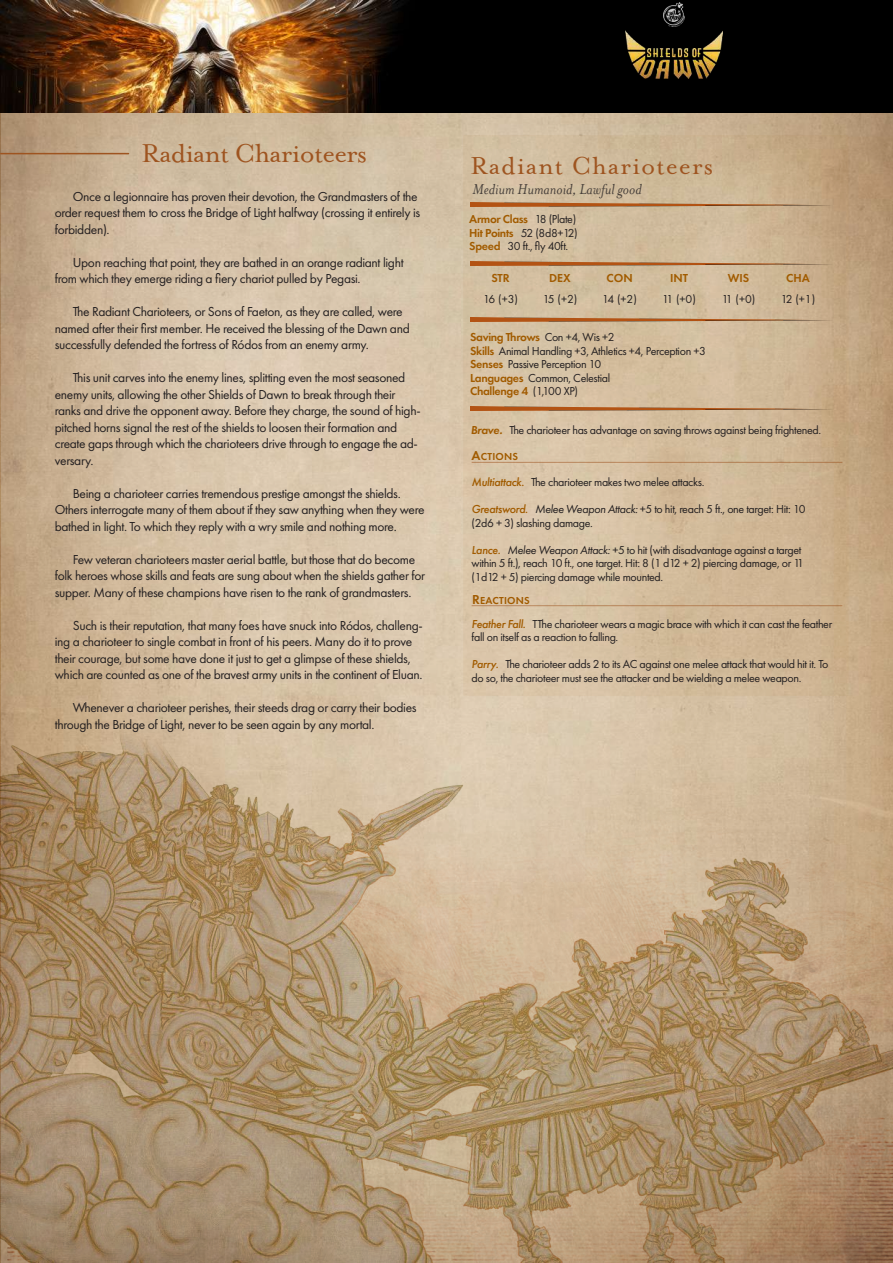
<style>
.page{position:relative;width:893px;height:1263px;background:#fff}
.page>*{position:absolute;margin:0;border:0;box-sizing:border-box;transform-origin:0 0}
.t1{font:30px "Mrs Eaves Roman";letter-spacing:-.025em;color:#9e5420}
.t2{font:28.5px "Mrs Eaves Roman";letter-spacing:.03em;color:#9e5420}
.t3{font:italic 16.5px "Mrs Eaves OT";color:#231f20}
.t4{font:13.5px/16.5px "Futura PT";letter-spacing:-.025em;color:#231f20}
.t5{font:12px/13.5px "Futura PT";letter-spacing:-.03em;color:#231f20}
.t6{font:600 12px "Futura PT";color:#a15b00}
.t7{font:600 10.5px "Futura PT";letter-spacing:.02em;color:#a15b00}
.s1{font-weight:600;color:#a15b00}
.s2{font-weight:600;font-style:italic;color:#a15b00}
.s3{font-size:13.5px}
.s4{font-weight:500;font-style:italic;color:#a15b00}
.s5{font-style:italic}
</style>
<div class="page">
<img style="left:0;top:113px;width:893px;height:594px">
<img style="left:0;top:0;width:893px;height:113px">
<img style="left:663px;top:2px;width:21px;height:25px">
<img style="left:625px;top:30px;width:98px;height:49px">
<hr style="left:1px;top:153px;width:128px;height:1px;background:#9e5420">
<svg style="left:463px;top:135px;width:385px;height:561px;fill:#d2bd9e"></svg>
<hr style="left:472px;top:462px;width:370px;height:1px;background:#9e5420">
<img style="left:470px;top:202px;width:362px;height:4px">
<img style="left:470px;top:317px;width:362px;height:4px">
<img style="left:470px;top:262px;width:362px;height:3px">
<img style="left:470px;top:407px;width:362px;height:3px">
<hr style="left:472px;top:605px;width:370px;height:1px;background:#9e5420">
<img style="left:0;top:707px;width:893px;height:556px">
<h1 class="t1" style="left:142px;top:137px;width:227px">Radiant Charioteers</h1>
<p class="t4" style="left:55px;top:188px;width:367px;text-indent:18px">Once a legionnaire has proven their devotion, the Grandmasters of the order request them to cross the Bridge of Light halfway (crossing it entirely is forbidden).</p>
<p class="t4" style="left:55px;top:254px;width:350px;text-indent:18px">Upon reaching that point, they are bathed in an orange radiant light from which they emerge riding a fiery chariot pulled by Pegasi.</p>
<p class="t4" style="left:55px;top:303px;width:357px;text-indent:18px">The Radiant Charioteers, or Sons of Faeton, as they are called, were named after their first member. He received the blessing of the Dawn and successfully defended the fortress of Ródos from an enemy army.</p>
<p class="t4" style="left:55px;top:369px;width:367px;text-indent:18px">This unit carves into the enemy lines, splitting even the most seasoned enemy units, allowing the other Shields of Dawn to break through their ranks and drive the opponent away. Before they charge, the sound of high&shy;pitched horns signal the rest of the shields to loosen their formation and create gaps through which the charioteers drive through to engage the ad&shy;versary.</p>
<p class="t4" style="left:55px;top:485px;width:371px;text-indent:18px">Being a charioteer carries tremendous prestige amongst the shields.<br>Others interrogate many of them about if they saw anything when they were bathed in light. To which they reply with a wry smile and nothing more.</p>
<p class="t4" style="left:55px;top:551px;width:372px;text-indent:18px">Few veteran charioteers master aerial battle, but those that do become folk heroes whose skills and feats are sung about when the shields gather for supper. Many of these champions have risen to the rank of grandmasters.</p>
<p class="t4" style="left:55px;top:617px;width:369px;text-indent:18px">Such is their reputation, that many foes have snuck into Ródos, challeng&shy;ing a charioteer to single combat in front of his peers. Many do it to prove their courage, but some have done it just to get a glimpse of these shields, which are counted as one of the bravest army units in the continent of Eluan.</p>
<p class="t4" style="left:55px;top:699px;width:363px;text-indent:18px">Whenever a charioteer perishes, their steeds drag or carry their bodies through the Bridge of Light, never to be seen again by any mortal.</p>
<h2 class="t2" style="left:470px;top:150px;width:244px">Radiant Charioteers</h2>
<p class="t3" style="left:472px;top:180px;width:171px">Medium Humanoid, Lawful good</p>
<p class="t5" style="left:469px;top:213px;width:110px"><span class="s1">Armor Class</span> 18 (Plate)<br><span class="s1">Hit Points</span> 52 (8d8+12)<br><span class="s1">Speed</span> 30 ft., fly 40ft.</p>
<p class="t6" style="left:491px;top:271px;width:20px">STR</p>
<p class="t6" style="left:549px;top:271px;width:23px">DEX</p>
<p class="t6" style="left:606px;top:271px;width:28px">CON</p>
<p class="t6" style="left:670px;top:271px;width:20px">INT</p>
<p class="t6" style="left:728px;top:271px;width:23px">WIS</p>
<p class="t6" style="left:786px;top:271px;width:25px">CHA</p>
<p class="t5" style="left:483px;top:292px;width:37px">16 (+3)</p>
<p class="t5" style="left:543px;top:292px;width:36px">15 (+2)</p>
<p class="t5" style="left:602px;top:292px;width:36px">14 (+2)</p>
<p class="t5" style="left:662px;top:292px;width:35px">11 (+0)</p>
<p class="t5" style="left:722px;top:292px;width:35px">11 (+0)</p>
<p class="t5" style="left:781px;top:292px;width:36px">12 (+1)</p>
<p class="t5" style="left:470px;top:331px;width:237px"><span class="s1">Saving Throws</span> Con +4, Wis +2<br><span class="s1">Skills</span> Animal Handling +3, Athletics +4, Perception +3<br><span class="s1">Senses</span> Passive Perception 10<br><span class="s1">Languages</span> Common, Celestial<br><span class="s1">Challenge 4</span> (1,100 XP)</p>
<p class="t5" style="left:471px;top:423px;width:352px"><span class="s2">Brave.</span> The charioteer has advantage on saving throws against being frightened.</p>
<p class="t7" style="left:471px;top:450px;width:48px"><span class="s3">A</span>CTIONS</p>
<p class="t5" style="left:472px;top:475px;width:234px"><span class="s4">Multiattack.</span> The charioteer makes two melee attacks.</p>
<p class="t5" style="left:472px;top:502px;width:335px"><span class="s4">Greatsword.</span> <span class="s5">Melee Weapon Attack:</span> +5 to hit, reach 5 ft., one target: Hit: 10 (2d6 + 3) slashing damage.</p>
<p class="t5" style="left:472px;top:543px;width:334px"><span class="s4">Lance.</span> <span class="s5">Melee Weapon Attack:</span> +5 to hit (with disadvantage against a target within 5 ft.), reach 10 ft., one target. Hit: 8 (1 d12 + 2) piercing damage, or 11 (1d12 + 5) piercing damage while mounted.</p>
<p class="t7" style="left:472px;top:594px;width:59px"><span class="s3">R</span>EACTIONS</p>
<p class="t5" style="left:472px;top:617px;width:362px"><span class="s4">Feather Fall.</span> TThe charioteer wears a magic brace with which it can cast the feather fall on itself as a reaction to falling.</p>
<p class="t5" style="left:472px;top:657px;width:358px"><span class="s4">Parry.</span> The charioteer adds 2 to its AC against one melee attack that would hit it. To do so, the charioteer must see the attacker and be wielding a melee weapon.</p>
</div>
